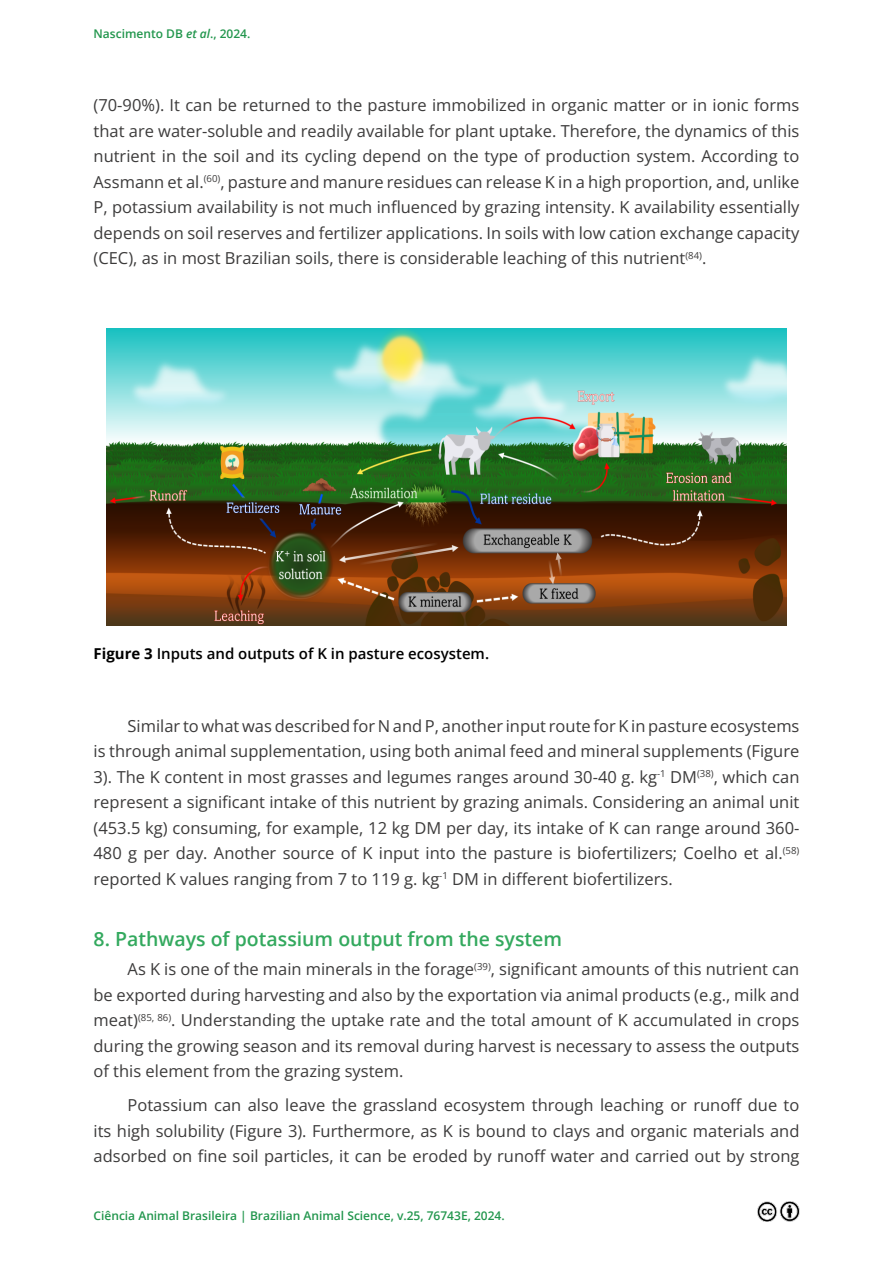
<style>
.page{position:relative;width:893px;height:1263px;background:#fff}
.page>*{position:absolute;margin:0;border:0;box-sizing:border-box;transform-origin:0 0}
.t1{font:600 19.5px "Open Sans";color:#33a95e}
.t2{font:16.5px/25.5px "Open Sans";color:#3c3b3b;text-align:justify}
.t3{font:600 15px "Open Sans";color:#000}
.t4{font:600 12px "Open Sans";color:#22964d}
.s1{font-style:italic}
.s2{font-weight:700}
</style>
<div class="page">
<img style="left:757px;top:1201px;width:43px;height:20px">
<img style="left:106px;top:329px;width:681px;height:297px">
<p class="t4" style="left:94px;top:26px;width:158px">Nascimento DB <span class="s1">et al</span>., 2024.</p>
<p class="t2" style="left:94px;top:92px;width:707px">(70-90%). It can be returned to the pasture immobilized in organic matter or in ionic forms that are water-soluble and readily available for plant uptake. Therefore, the dynamics of this nutrient in the soil and its cycling depend on the type of production system. According to Assmann et al.<sup>(60)</sup>, pasture and manure residues can release K in a high proportion, and, unlike P, potassium availability is not much influenced by grazing intensity. K availability essentially depends on soil reserves and fertilizer applications. In soils with low cation exchange capacity (CEC), as in most Brazilian soils, there is considerable leaching of this nutrient<sup>(84)</sup>.</p>
<p class="t3" style="left:94px;top:643px;width:397px"><span class="s2">Figure 3</span> Inputs and outputs of K in pasture ecosystem.</p>
<p class="t2" style="left:94px;top:712px;width:707px;text-indent:34px">Similar to what was described for N and P, another input route for K in pasture ecosystems is through animal supplementation, using both animal feed and mineral supplements (Figure 3). The K content in most grasses and legumes ranges around 30-40 g. kg<sup>-1</sup> DM<sup>(38)</sup>, which can represent a significant intake of this nutrient by grazing animals. Considering an animal unit (453.5 kg) consuming, for example, 12 kg DM per day, its intake of K can range around 360- 480 g per day. Another source of K input into the pasture is biofertilizers; Coelho et al.<sup>(58) </sup>reported K values ranging from 7 to 119 g. kg<sup>-1</sup> DM in different biofertilizers.</p>
<p class="t1" style="left:94px;top:925px;width:470px">8. Pathways of potassium output from the system</p>
<p class="t2" style="left:94px;top:956px;width:707px;text-indent:34px">As K is one of the main minerals in the forage<sup>(39)</sup>, significant amounts of this nutrient can be exported during harvesting and also by the exportation via animal products (e.g., milk and meat)<sup>(85,</sup> <sup>86)</sup>. Understanding the uptake rate and the total amount of K accumulated in crops during the growing season and its removal during harvest is necessary to assess the outputs of this element from the grazing system.</p>
<p class="t2" style="left:94px;top:1092px;width:707px;text-indent:34px">Potassium can also leave the grassland ecosystem through leaching or runoff due to its high solubility (Figure 3). Furthermore, as K is bound to clays and organic materials and adsorbed on fine soil particles, it can be eroded by runoff water and carried out by strong</p>
<p class="t4" style="left:94px;top:1207px;width:413px">Ciência Animal Brasileira | Brazilian Animal Science, v.25, 76743E, 2024.</p>
</div>
